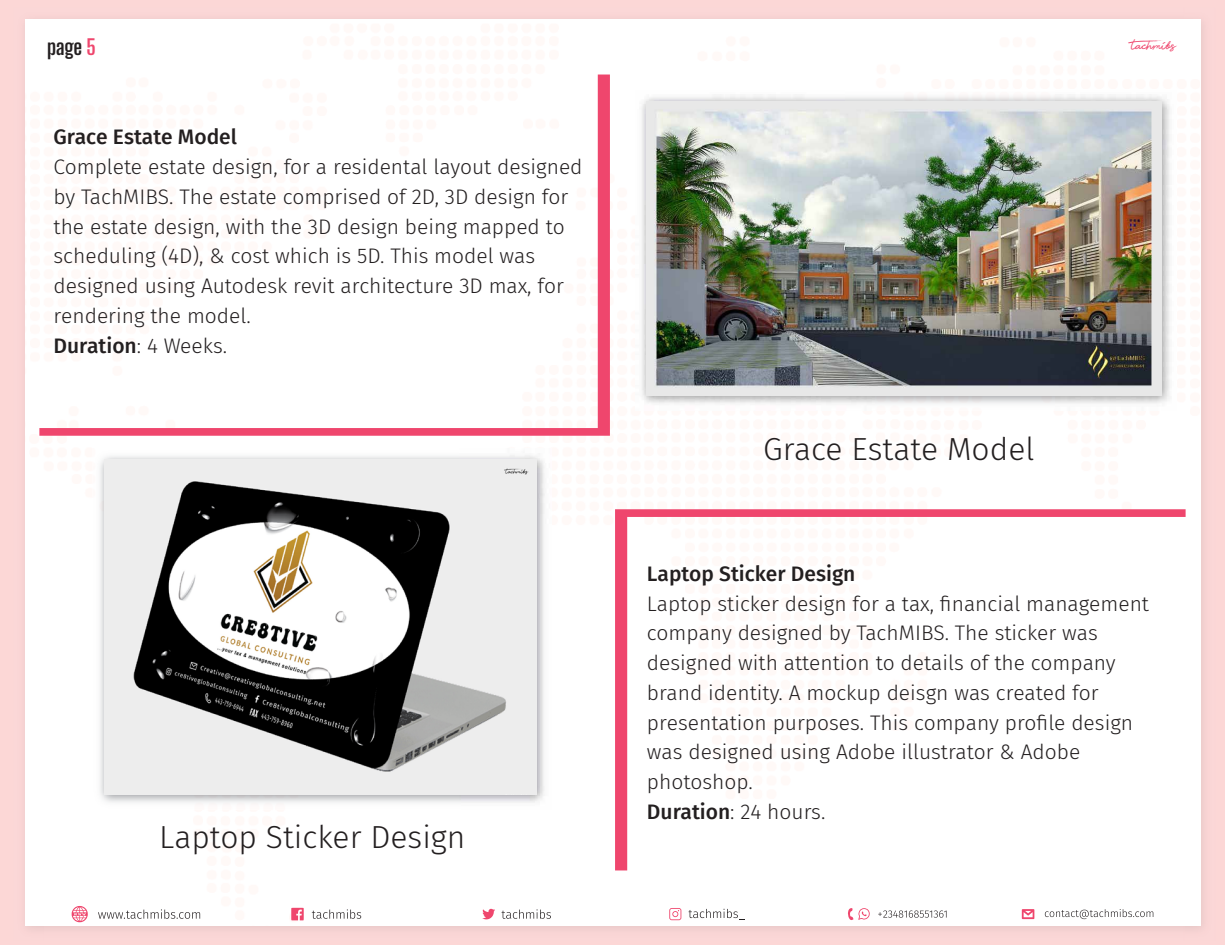
<style>
.page{position:relative;width:1225px;height:945px;background:#fcd7d6}
.page>*{position:absolute;margin:0;border:0;box-sizing:border-box;transform-origin:0 0}
.t1{font:300 31.76px "Fira Sans";color:#231f20}
.t2{font:300 21px/29.8px "Fira Sans";color:#231f20}
.t3{font:500 21px "Fira Sans";color:#231f20}
.t4{font:21px "Beauty";color:#ef466d}
.t5{font:700 21px "Big Shoulders Display";color:#231f20}
.s1{color:#ef466d}
.s2{font-weight:500}
</style>
<div class="page">
<img style="left:1185px;top:19px;width:18px;height:911px">
<div style="left:25px;top:24px;width:618px;height:434px;background:#fff"></div>
<div style="left:643px;top:24px;width:557px;height:92px;background:#fff"></div>
<div style="left:1170px;top:116px;width:30px;height:810px;background:#fff"></div>
<div style="left:643px;top:411px;width:527px;height:515px;background:#fff"></div>
<div style="left:25px;top:458px;width:91px;height:468px;background:#fff"></div>
<div style="left:551px;top:458px;width:93px;height:468px;background:#fff"></div>
<div style="left:116px;top:810px;width:435px;height:116px;background:#fff"></div>
<div style="left:39px;top:75px;width:571px;height:361px;background:#fff"></div>
<div style="left:615px;top:509px;width:571px;height:361px;background:#fff"></div>
<svg style="left:98px;top:909px;width:102px;height:10px"></svg>
<svg style="left:72px;top:906px;width:16px;height:16px"></svg>
<svg style="left:312px;top:909px;width:49px;height:10px"></svg>
<svg style="left:291px;top:908px;width:13px;height:12px"></svg>
<svg style="left:669px;top:908px;width:12px;height:12px"></svg>
<svg style="left:689px;top:909px;width:56px;height:11px"></svg>
<svg style="left:482px;top:909px;width:13px;height:10px"></svg>
<svg style="left:502px;top:909px;width:49px;height:10px"></svg>
<svg style="left:847px;top:907px;width:23px;height:14px"></svg>
<svg style="left:878px;top:911px;width:69px;height:7px"></svg>
<svg style="left:1022px;top:909px;width:12px;height:10px"></svg>
<svg style="left:1045px;top:909px;width:108px;height:10px"></svg>
<img style="left:635px;top:90px;width:541px;height:321px">
<img style="left:647px;top:102px;width:514px;height:294px">
<img style="left:93px;top:449px;width:458px;height:361px">
<img style="left:104px;top:460px;width:432px;height:334px">
<p class="t5" style="left:47px;top:32px;width:50px">page <span class="s1">5</span></p>
<p class="t3" style="left:54px;top:120px;width:185px">Grace Estate Model</p>
<p class="t2" style="left:54px;top:152px;width:531px">Complete estate design, for a residental layout designed by TachMIBS. The estate comprised of 2D, 3D design for the estate design, with the 3D design being mapped to scheduling (4D), &amp; cost which is 5D. This model was designed using Autodesk revit architecture 3D max, for rendering the model.<br><span class="s2">Duration</span>: 4 Weeks.</p>
<h1 class="t1" style="left:159px;top:814px;width:308px">Laptop Sticker Design</h1>
<p class="t4" style="left:1131px;top:38px;width:46px">tachmibs</p>
<h1 class="t1" style="left:763px;top:426px;width:273px">Grace Estate Model</h1>
<p class="t3" style="left:647px;top:557px;width:210px">Laptop Sticker Design</p>
<p class="t2" style="left:647px;top:588px;width:504px">Laptop sticker design for a tax, financial management company designed by TachMIBS. The sticker was designed with attention to details of the company brand identity. A mockup deisgn was created for presentation purposes. This company profile design was designed using Adobe illustrator &amp; Adobe photoshop.<br><span class="s2">Duration</span>: 24 hours.</p>
</div>
